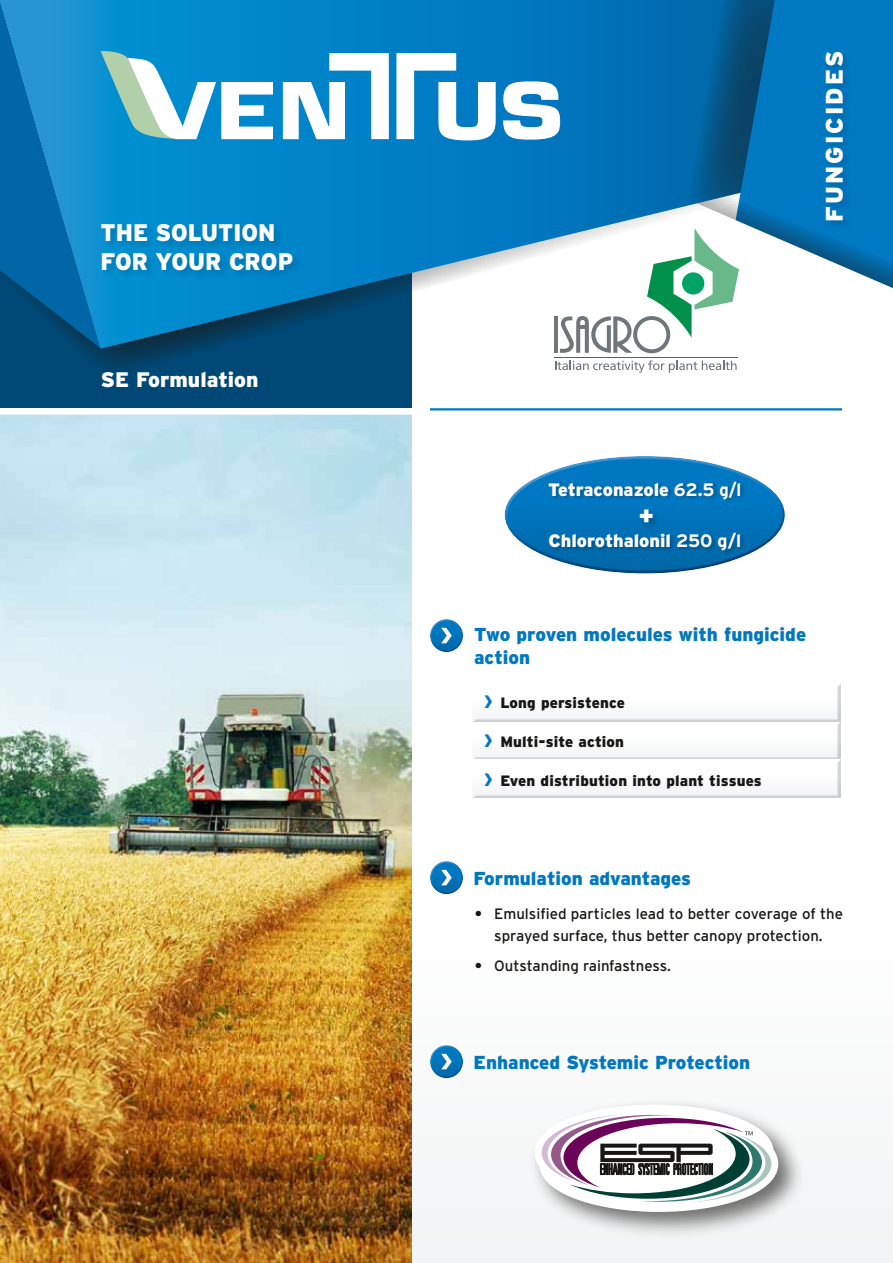
<style>
.page{position:relative;width:893px;height:1263px;background:#fff}
.page>*{position:absolute;margin:0;border:0;box-sizing:border-box;transform-origin:0 0}
.t1{font:900 24px/28.8px "Interstate";color:#fff;scale:.95 1}
.t2{font:900 24px "Interstate";letter-spacing:.09em;color:#fff}
.t3{font:900 23.55px "Interstate";color:#fff}
.t4{font:900 21px "Interstate";color:#fff}
.t5{font:900 18.75px/22.5px "Interstate";color:#0077c1}
.t6{font:900 18px "Interstate";color:#fff}
.t7{font:15px/22.5px "Interstate";color:#181715;text-align:center}
.t8{font:900 15px "Interstate";letter-spacing:.01em;color:#181715}
.s1{font-weight:700}
.s2{font-weight:700;font-size:24px;color:#0078c2}
</style>
<div class="page">
<img style="left:0;top:415px;width:412px;height:848px">
<div style="left:0;top:244px;width:412px;height:164px;background:#004977"></div>
<svg style="left:81px;top:349px;width:657px;height:21px"></svg>
<svg style="left:80px;top:0;width:423px;height:349px"></svg>
<div style="left:100px;top:223px;width:202px;height:57px;background:#004977;opacity:.3"></div>
<svg style="left:555px;top:360px;width:182px;height:13px"></svg>
<hr style="left:554px;top:357px;width:183px;height:1px;background:#009049">
<hr style="left:430px;top:408px;width:412px;height:2px;background:#0078c2">
<svg style="left:503px;top:0;width:390px;height:353px"></svg>
<svg style="left:0;top:0;width:273px;height:348px"></svg>
<svg style="left:283px;top:53px;width:213px;height:88px"></svg>
<div style="left:471px;top:758px;width:372px;height:40px;background:#6f767a;opacity:.3"></div>
<div style="left:471px;top:682px;width:372px;height:41px;background:#6f767a;opacity:.3"></div>
<svg style="left:435px;top:619px;width:23px;height:5px"></svg>
<div style="left:429px;top:624px;width:34px;height:29px;background:#0066a5;opacity:.75"></div>
<svg style="left:441px;top:628px;width:11px;height:15px"></svg>
<svg style="left:435px;top:861px;width:23px;height:5px"></svg>
<div style="left:429px;top:866px;width:34px;height:29px;background:#0066a5;opacity:.75"></div>
<svg style="left:441px;top:870px;width:11px;height:15px"></svg>
<svg style="left:435px;top:1045px;width:23px;height:5px"></svg>
<div style="left:429px;top:1050px;width:34px;height:29px;background:#0066a5;opacity:.75"></div>
<svg style="left:441px;top:1054px;width:11px;height:15px"></svg>
<div style="left:529px;top:1099px;width:276px;height:140px;background:#181715;opacity:.6"></div>
<svg style="left:535px;top:1104px;width:243px;height:108px"></svg>
<div style="left:502px;top:453px;width:284px;height:76px;background:#88b6e3;opacity:.88"></div>
<div style="left:502px;top:494px;width:284px;height:81px;background:#004977;opacity:.75"></div>
<div style="left:548px;top:480px;width:197px;height:75px;background:#004977;opacity:.75"></div>
<div style="left:637px;top:507px;width:26px;height:25px;background:#004977;opacity:.75"></div>
<h1 class="t1" style="left:101px;top:218px;width:204px">THE SOLUTION<br>FOR YOUR CROP</h1>
<h3 class="t4" style="left:101px;top:368px;width:159px">SE Formulation</h3>
<h1 class="t2" style="left:820px;top:222px;width:173px;rotate:-90deg">FUNGICIDES</h1>
<p class="t6" style="left:548px;top:479px;width:195px">Tetraconazole <span class="s1">62.5 g/l</span></p>
<p class="t6" style="left:548px;top:530px;width:194px">Chlorothalonil <span class="s1">250 g/l</span></p>
<h2 class="t3" style="left:639px;top:502px;width:17px">+</h2>
<p class="t5" style="left:474px;top:623px;width:334px">Two proven molecules with fungicide action</p>
<p class="t8" style="left:484px;top:694px;width:143px"><span class="s2">›</span> Long persistence</p>
<p class="t8" style="left:484px;top:733px;width:142px"><span class="s2">›</span> Multi-site action</p>
<p class="t8" style="left:484px;top:772px;width:279px"><span class="s2">›</span> Even distribution into plant tissues</p>
<p class="t5" style="left:474px;top:867px;width:219px">Formulation advantages</p>
<p class="t7" style="left:475px;top:902px;width:370px"><span class="s1">•</span> Emulsified particles lead to better coverage of the sprayed surface, thus better canopy protection.</p>
<p class="t7" style="left:475px;top:955px;width:198px"><span class="s1">•</span> Outstanding rainfastness.</p>
<p class="t5" style="left:474px;top:1051px;width:278px">Enhanced Systemic Protection</p>
</div>
